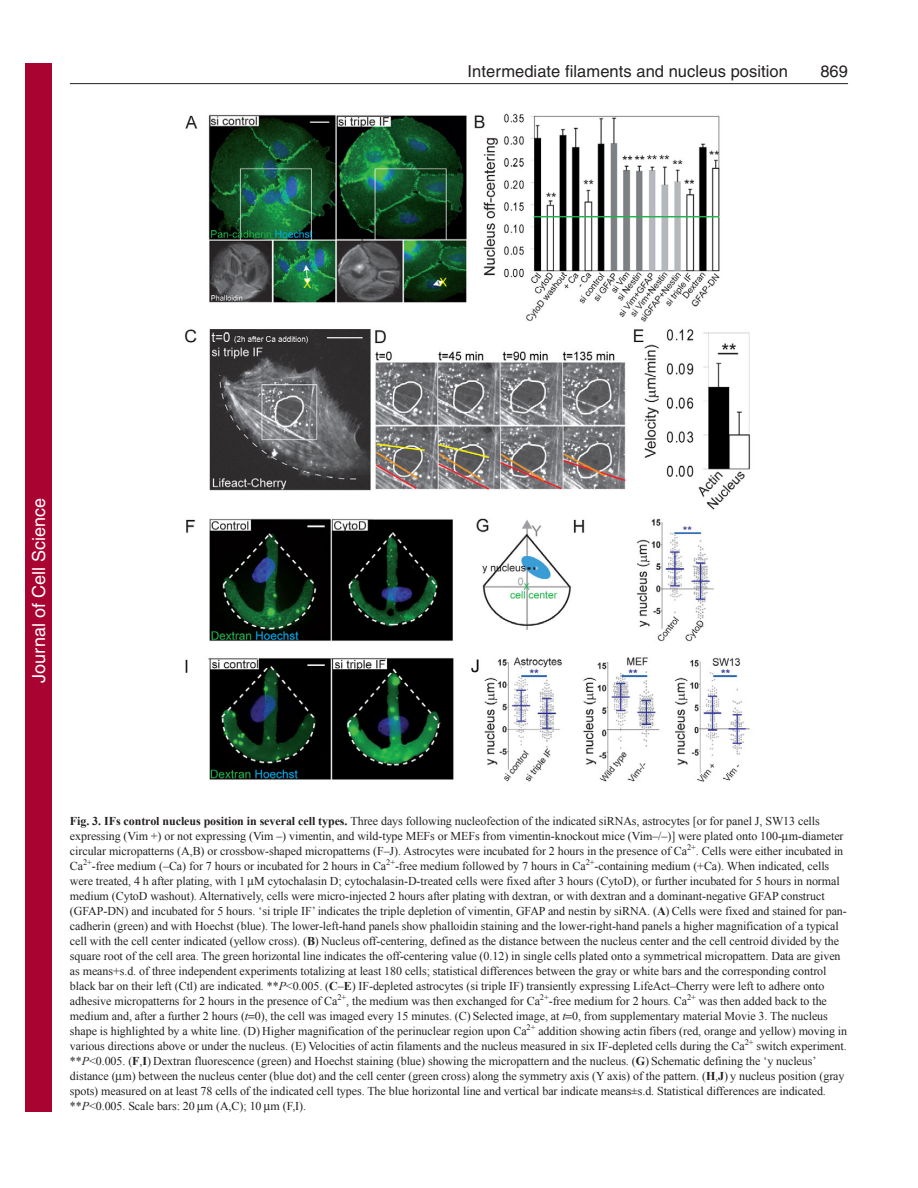
<style>
.page{position:relative;width:918px;height:1188px;background:#fff}
.page>*{position:absolute;margin:0;border:0;box-sizing:border-box;transform-origin:0 0}
.t1{font:18px "Helvetica";color:#fff}
.t2{font:16.5px "Helvetica";letter-spacing:.005em;color:#231f20}
.t3{font:12px/15px "Times New Roman";letter-spacing:-.005em;color:#231f20}
.s1{font-weight:700}
.s2{font-style:italic}
</style>
<div class="page">
<hr style="left:70px;top:83px;width:778px;height:1px;background:#231f20">
<img style="left:184px;top:113px;width:567px;height:669px">
<div style="left:26px;top:64px;width:26px;height:1048px;background:#a90332"></div>
<h2 class="t2" style="left:468px;top:65px;width:322px">Intermediate filaments and nucleus position</h2>
<h2 class="t2" style="left:820px;top:65px;width:29px">869</h2>
<h1 class="t1" style="left:28px;top:683px;width:186px;rotate:-90deg">Journal of Cell Science</h1>
<p class="t3" style="left:70px;top:813px;width:779px"><span class="s1">Fig. 3. IFs control nucleus position in several cell types.</span> Three days following nucleofection of the indicated siRNAs, astrocytes [or for panel J, SW13 cells expressing (Vim +) or not expressing (Vim –) vimentin, and wild-type MEFs or MEFs from vimentin-knockout mice (Vim–/–)] were plated onto 100- m-diameter circular micropatterns (A,B) or crossbow-shaped micropatterns (F–J). Astrocytes were incubated for 2 hours in the presence of Ca<sup>2+</sup>. Cells were either incubated in Ca<sup>2+</sup>-free medium (–Ca) for 7 hours or incubated for 2 hours in Ca<sup>2+</sup>-free medium followed by 7 hours in Ca<sup>2+</sup>-containing medium (+Ca). When indicated, cells were treated, 4 h after plating, with 1 M cytochalasin D; cytochalasin-D-treated cells were fixed after 3 hours (CytoD), or further incubated for 5 hours in normal medium (CytoD washout). Alternatively, cells were micro-injected 2 hours after plating with dextran, or with dextran and a dominant-negative GFAP construct (GFAP-DN) and incubated for 5 hours. ‘si triple IF’ indicates the triple depletion of vimentin, GFAP and nestin by siRNA. (<span class="s1">A</span>) Cells were fixed and stained for pan&shy;cadherin (green) and with Hoechst (blue). The lower-left-hand panels show phalloidin staining and the lower-right-hand panels a higher magnification of a typical cell with the cell center indicated (yellow cross). (<span class="s1">B</span>) Nucleus off-centering, defined as the distance between the nucleus center and the cell centroid divided by the square root of the cell area. The green horizontal line indicates the off-centering value (0.12) in single cells plated onto a symmetrical micropattern. Data are given as means+s.d. of three independent experiments totalizing at least 180 cells; statistical differences between the gray or white bars and the corresponding control black bar on their left (Ctl) are indicated. **<span class="s2">P</span>&lt;0.005. (<span class="s1">C</span>–<span class="s1">E</span>) IF-depleted astrocytes (si triple IF) transiently expressing LifeAct–Cherry were left to adhere onto adhesive micropatterns for 2 hours in the presence of Ca<sup>2+</sup>, the medium was then exchanged for Ca<sup>2+</sup>-free medium for 2 hours. Ca<sup>2+</sup> was then added back to the medium and, after a further 2 hours (<span class="s2">t</span> 0), the cell was imaged every 15 minutes. (C) Selected image, at <span class="s2">t</span> 0, from supplementary material Movie 3. The nucleus shape is highlighted by a white line. (D) Higher magnification of the perinuclear region upon Ca<sup>2+</sup> addition showing actin fibers (red, orange and yellow) moving in various directions above or under the nucleus. (E) Velocities of actin filaments and the nucleus measured in six IF-depleted cells during the Ca<sup>2+</sup> switch experiment. **<span class="s2">P</span>&lt;0.005. (<span class="s1">F</span>,<span class="s1">I</span>) Dextran fluorescence (green) and Hoechst staining (blue) showing the micropattern and the nucleus. (<span class="s1">G</span>) Schematic defining the ‘y nucleus’ distance ( m) between the nucleus center (blue dot) and the cell center (green cross) along the symmetry axis (Y axis) of the pattern. (<span class="s1">H</span>,<span class="s1">J</span>) y nucleus position (gray spots) measured on at least 78 cells of the indicated cell types. The blue horizontal line and vertical bar indicate means±s.d. Statistical differences are indicated. **<span class="s2">P</span>&lt;0.005. Scale bars: 20 m (A,C); 10 m (F,I).</p>
</div>
